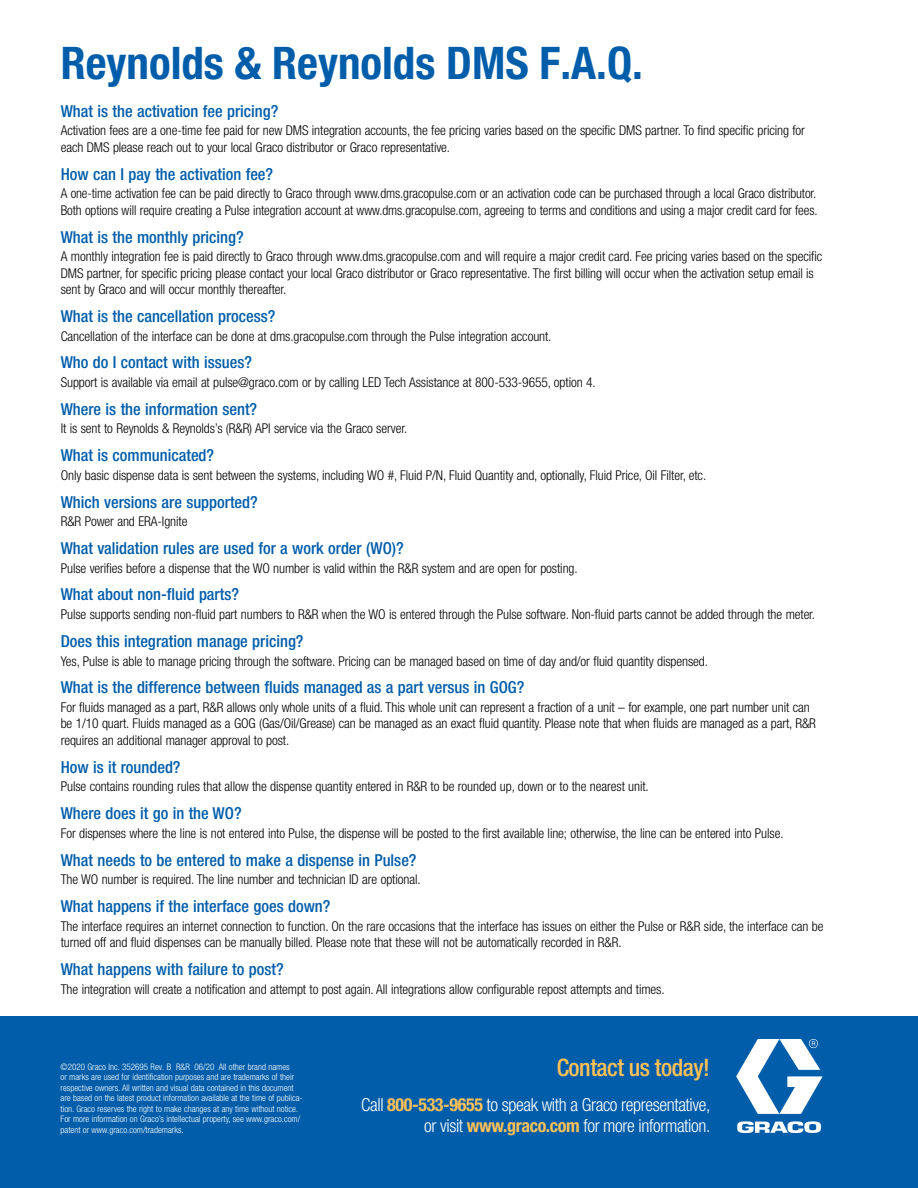
<style>
.page{position:relative;width:918px;height:1188px;background:#fff}
.page>*{position:absolute;margin:0;border:0;box-sizing:border-box;transform-origin:0 0}
.t1{font:700 condensed 45px "Helvetica Neue LT Std";color:#005daa}
.t2{font:500 condensed 24px "Helvetica Neue LT Std";letter-spacing:-.02em;color:#fdc057}
.t3{font:300 condensed 18px/21px "Helvetica Neue LT Std";letter-spacing:-.02em;color:#fff;text-align:right}
.t4{font:500 condensed 16.5px "Helvetica Neue LT Std";color:#005daa}
.t5{font:300 condensed 13.5px/16.5px "Helvetica Neue LT Std";letter-spacing:-.005em;color:#000}
.t6{font:300 condensed 9px/10.5px "Helvetica Neue LT Std";color:#fff}
.s1{font-weight:700;color:#fdc057}
</style>
<div class="page">
<div style="left:0;top:1016px;width:918px;height:172px;background:#005daa"></div>
<svg style="left:736px;top:1039px;width:87px;height:75px"></svg>
<svg style="left:737px;top:1121px;width:84px;height:12px"></svg>
<h1 class="t1" style="left:61px;top:36px;width:584px">Reynolds &amp; Reynolds DMS F.A.Q.</h1>
<p class="t4" style="left:61px;top:101px;width:219px">What is the activation fee pricing?</p>
<p class="t5" style="left:61px;top:122px;width:746px">Activation fees are a one-time fee paid for new DMS integration accounts, the fee pricing varies based on the specific DMS partner. To find specific pricing for each DMS please reach out to your local Graco distributor or Graco representative.</p>
<p class="t4" style="left:61px;top:164px;width:214px">How can I pay the activation fee?</p>
<p class="t5" style="left:61px;top:185px;width:758px">A one-time activation fee can be paid directly to Graco through www.dms.gracopulse.com or an activation code can be purchased through a local Graco distributor.<br>Both options will require creating a Pulse integration account at www.dms.gracopulse.com, agreeing to terms and conditions and using a major credit card for fees.</p>
<p class="t4" style="left:61px;top:227px;width:184px">What is the monthly pricing?</p>
<p class="t5" style="left:61px;top:248px;width:763px">A monthly integration fee is paid directly to Graco through www.dms.gracopulse.com and will require a major credit card. Fee pricing varies based on the specific<br>DMS partner, for specific pricing please contact your local Graco distributor or Graco representative. The first billing will occur when the activation setup email is sent by Graco and will occur monthly thereafter.</p>
<p class="t4" style="left:61px;top:306px;width:216px">What is the cancellation process?</p>
<p class="t5" style="left:61px;top:328px;width:492px">Cancellation of the interface can be done at dms.gracopulse.com through the Pulse integration account.</p>
<p class="t4" style="left:61px;top:353px;width:193px">Who do I contact with issues?</p>
<p class="t5" style="left:61px;top:374px;width:536px">Support is available via email at pulse@graco.com or by calling LED Tech Assistance at 800-533-9655, option 4.</p>
<p class="t4" style="left:61px;top:399px;width:198px">Where is the information sent?</p>
<p class="t5" style="left:61px;top:420px;width:348px">It is sent to Reynolds &amp; Reynolds’s (R&amp;R) API service via the Graco server.</p>
<p class="t4" style="left:61px;top:446px;width:155px">What is communicated?</p>
<p class="t5" style="left:61px;top:467px;width:647px">Only basic dispense data is sent between the systems, including WO #, Fluid P/N, Fluid Quantity and, optionally, Fluid Price, Oil Filter, etc.</p>
<p class="t4" style="left:61px;top:492px;width:199px">Which versions are supported?</p>
<p class="t5" style="left:61px;top:513px;width:128px">R&amp;R Power and ERA-Ignite</p>
<p class="t4" style="left:61px;top:538px;width:345px">What validation rules are used for a work order (WO)?</p>
<p class="t5" style="left:61px;top:560px;width:518px">Pulse verifies before a dispense that the WO number is valid within the R&amp;R system and are open for posting.</p>
<p class="t4" style="left:61px;top:585px;width:180px">What about non-fluid parts?</p>
<p class="t5" style="left:61px;top:606px;width:756px">Pulse supports sending non-fluid part numbers to R&amp;R when the WO is entered through the Pulse software. Non-fluid parts cannot be added through the meter.</p>
<p class="t4" style="left:61px;top:631px;width:244px">Does this integration manage pricing?</p>
<p class="t5" style="left:61px;top:652px;width:649px">Yes, Pulse is able to manage pricing through the software. Pricing can be managed based on time of day and/or fluid quantity dispensed.</p>
<p class="t4" style="left:61px;top:678px;width:465px">What is the difference between fluids managed as a part versus in GOG?</p>
<p class="t5" style="left:61px;top:699px;width:757px">For fluids managed as a part, R&amp;R allows only whole units of a fluid. This whole unit can represent a fraction of a unit – for example, one part number unit can be 1/10 quart. Fluids managed as a GOG (Gas/Oil/Grease) can be managed as an exact fluid quantity. Please note that when fluids are managed as a part, R&amp;R requires an additional manager approval to post.</p>
<p class="t4" style="left:61px;top:757px;width:121px">How is it rounded?</p>
<p class="t5" style="left:61px;top:778px;width:590px">Pulse contains rounding rules that allow the dispense quantity entered in R&amp;R to be rounded up, down or to the nearest unit.</p>
<p class="t4" style="left:61px;top:803px;width:182px">Where does it go in the WO?</p>
<p class="t5" style="left:61px;top:825px;width:724px">For dispenses where the line is not entered into Pulse, the dispense will be posted to the first available line; otherwise, the line can be entered into Pulse.</p>
<p class="t4" style="left:61px;top:850px;width:357px">What needs to be entered to make a dispense in Pulse?</p>
<p class="t5" style="left:61px;top:871px;width:361px">The WO number is required. The line number and technician ID are optional.</p>
<p class="t4" style="left:61px;top:896px;width:271px">What happens if the interface goes down?</p>
<p class="t5" style="left:61px;top:917px;width:764px">The interface requires an internet connection to function. On the rare occasions that the interface has issues on either the Pulse or R&amp;R side, the interface can be turned off and fluid dispenses can be manually billed. Please note that these will not be automatically recorded in R&amp;R.</p>
<p class="t4" style="left:61px;top:959px;width:224px">What happens with failure to post?</p>
<p class="t5" style="left:61px;top:980px;width:605px">The integration will create a notification and attempt to post again. All integrations allow configurable repost attempts and times.</p>
<p class="t6" style="left:61px;top:1061px;width:244px">©2020 Graco Inc. 352695 Rev. B R&amp;R 06/20 All other brand names<br>or marks are used for identification purposes and are trademarks of their respective owners. All written and visual data contained in this document are based on the latest product information available at the time of publica&shy;tion. Graco reserves the right to make changes at any time without notice.<br>For more information on Graco’s intellectual property, see www.graco.com/ patent or www.graco.com/trademarks.</p>
<h2 class="t2" style="left:557px;top:1054px;width:155px">Contact us today!</h2>
<h3 class="t3" style="left:361px;top:1094px;width:351px">Call <span class="s1">800-533-9655</span> to speak with a Graco representative, or visit <span class="s1">www.graco.com</span> for more information.</h3>
</div>
